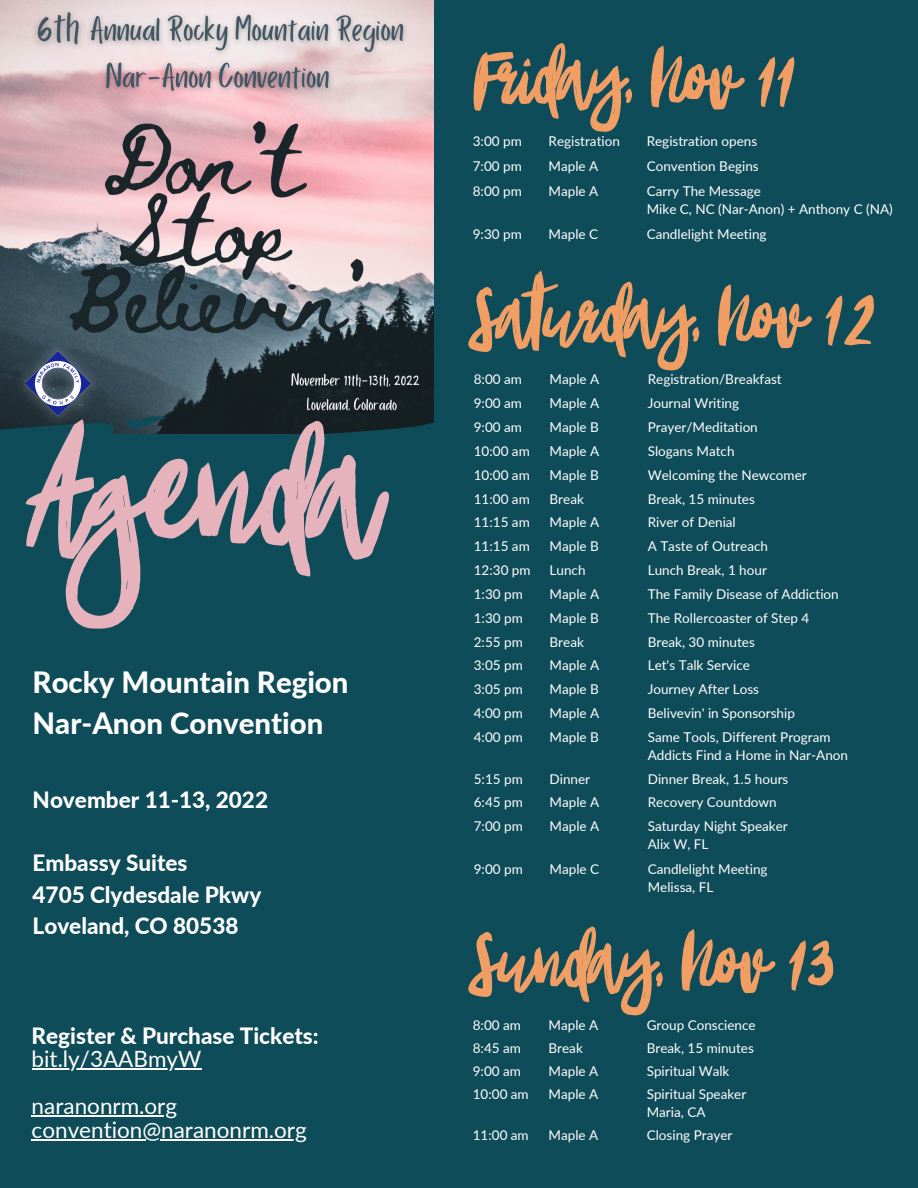
<style>
.page{position:relative;width:918px;height:1188px;background:#0f4c59}
.page>*{position:absolute;margin:0;border:0;box-sizing:border-box;transform-origin:0 0}
.t1{font:135.9px "Portobesto";color:#e6b2bb}
.t2{font:66px "Portobesto";color:#f19e64}
.t3{font:800 29.4px/40.2px "Lato";color:#fff}
.t4{font:800 22.5px/31.5px "Lato";color:#fff}
.t5{font:22.5px/47.2px "Lato";color:#fff}
.t6{font:13.5px/18px "Lato";color:#fff}
</style>
<div class="page">
<img style="left:0;top:0;width:433px;height:369px">
<svg style="left:0;top:369px;width:434px;height:65px;background:#26353a"></svg>
<svg style="left:125px;top:412px;width:48px;height:21px"></svg>
<img style="left:12px;top:336px;width:92px;height:95px">
<hr style="left:32px;top:1068px;width:169px;height:1px;background:#fff">
<hr style="left:32px;top:1116px;width:145px;height:1px;background:#fff">
<hr style="left:32px;top:1139px;width:275px;height:1px;background:#fff">
<h1 class="t1" style="left:32px;top:407px;width:348px">Agenda</h1>
<h3 class="t3" style="left:33px;top:662px;width:317px">Rocky Mountain Region<br>Nar-Anon Convention</h3>
<h3 class="t4" style="left:33px;top:784px;width:237px">November 11-13, 2022</h3>
<h3 class="t4" style="left:33px;top:847px;width:230px">Embassy Suites<br>4705 Clydesdale Pkwy<br>Loveland, CO 80538</h3>
<h3 class="t4" style="left:32px;top:1019px;width:289px">Register &amp; Purchase Tickets:</h3>
<h3 class="t5" style="left:32px;top:1035px;width:171px">bit.ly/3AABmyW naranonrm.org</h3>
<h3 class="t5" style="left:32px;top:1106px;width:277px">convention@naranonrm.org</h3>
<h2 class="t2" style="left:473px;top:36px;width:324px">Friday, Nov 11</h2>
<p class="t6" style="left:473px;top:132px;width:50px">3:00 pm</p>
<p class="t6" style="left:549px;top:132px;width:73px">Registration</p>
<p class="t6" style="left:647px;top:132px;width:112px">Registration opens</p>
<p class="t6" style="left:473px;top:157px;width:50px">7:00 pm</p>
<p class="t6" style="left:549px;top:157px;width:51px">Maple A</p>
<p class="t6" style="left:647px;top:157px;width:114px">Convention Begins</p>
<p class="t6" style="left:473px;top:182px;width:50px">8:00 pm</p>
<p class="t6" style="left:647px;top:182px;width:248px">Carry The Message<br>Mike C, NC (Nar-Anon) + Anthony C (NA)</p>
<p class="t6" style="left:549px;top:182px;width:51px">Maple A</p>
<p class="t6" style="left:473px;top:225px;width:50px">9:30 pm</p>
<p class="t6" style="left:549px;top:225px;width:51px">Maple C</p>
<p class="t6" style="left:647px;top:225px;width:121px">Candlelight Meeting</p>
<h2 class="t2" style="left:473px;top:275px;width:403px">Saturday, Nov 12</h2>
<p class="t6" style="left:474px;top:370px;width:50px">8:00 am</p>
<p class="t6" style="left:550px;top:370px;width:51px">Maple A</p>
<p class="t6" style="left:648px;top:370px;width:135px">Registration/Breakfast</p>
<p class="t6" style="left:474px;top:394px;width:50px">9:00 am</p>
<p class="t6" style="left:550px;top:394px;width:51px">Maple A</p>
<p class="t6" style="left:648px;top:394px;width:93px">Journal Writing</p>
<p class="t6" style="left:474px;top:418px;width:50px">9:00 am</p>
<p class="t6" style="left:550px;top:418px;width:51px">Maple B</p>
<p class="t6" style="left:648px;top:418px;width:112px">Prayer/Meditation</p>
<p class="t6" style="left:474px;top:442px;width:57px">10:00 am</p>
<p class="t6" style="left:550px;top:442px;width:51px">Maple A</p>
<p class="t6" style="left:648px;top:442px;width:88px">Slogans Match</p>
<p class="t6" style="left:474px;top:466px;width:57px">10:00 am</p>
<p class="t6" style="left:550px;top:466px;width:51px">Maple B</p>
<p class="t6" style="left:648px;top:466px;width:160px">Welcoming the Newcomer</p>
<p class="t6" style="left:474px;top:489px;width:57px">11:00 am</p>
<p class="t6" style="left:550px;top:489px;width:36px">Break</p>
<p class="t6" style="left:648px;top:489px;width:109px">Break, 15 minutes</p>
<p class="t6" style="left:474px;top:513px;width:57px">11:15 am</p>
<p class="t6" style="left:550px;top:513px;width:51px">Maple A</p>
<p class="t6" style="left:648px;top:513px;width:90px">River of Denial</p>
<p class="t6" style="left:474px;top:537px;width:57px">11:15 am</p>
<p class="t6" style="left:550px;top:537px;width:51px">Maple B</p>
<p class="t6" style="left:648px;top:537px;width:122px">A Taste of Outreach</p>
<p class="t6" style="left:474px;top:561px;width:58px">12:30 pm</p>
<p class="t6" style="left:550px;top:561px;width:37px">Lunch</p>
<p class="t6" style="left:648px;top:561px;width:121px">Lunch Break, 1 hour</p>
<p class="t6" style="left:474px;top:585px;width:50px">1:30 pm</p>
<p class="t6" style="left:550px;top:585px;width:51px">Maple A</p>
<p class="t6" style="left:648px;top:585px;width:193px">The Family Disease of Addiction</p>
<p class="t6" style="left:474px;top:608px;width:50px">1:30 pm</p>
<p class="t6" style="left:550px;top:608px;width:51px">Maple B</p>
<p class="t6" style="left:648px;top:608px;width:163px">The Rollercoaster of Step 4</p>
<p class="t6" style="left:474px;top:632px;width:50px">2:55 pm</p>
<p class="t6" style="left:550px;top:632px;width:36px">Break</p>
<p class="t6" style="left:648px;top:632px;width:109px">Break, 30 minutes</p>
<p class="t6" style="left:474px;top:656px;width:50px">3:05 pm</p>
<p class="t6" style="left:550px;top:656px;width:51px">Maple A</p>
<p class="t6" style="left:648px;top:656px;width:104px">Let's Talk Service</p>
<p class="t6" style="left:474px;top:680px;width:50px">3:05 pm</p>
<p class="t6" style="left:550px;top:680px;width:51px">Maple B</p>
<p class="t6" style="left:648px;top:680px;width:113px">Journey After Loss</p>
<p class="t6" style="left:474px;top:704px;width:50px">4:00 pm</p>
<p class="t6" style="left:550px;top:704px;width:51px">Maple A</p>
<p class="t6" style="left:648px;top:704px;width:149px">Belivevin' in Sponsorship</p>
<p class="t6" style="left:474px;top:728px;width:50px">4:00 pm</p>
<p class="t6" style="left:648px;top:728px;width:202px">Same Tools, Different Program<br>Addicts Find a Home in Nar-Anon</p>
<p class="t6" style="left:550px;top:728px;width:51px">Maple B</p>
<p class="t6" style="left:474px;top:769px;width:50px">5:15 pm</p>
<p class="t6" style="left:550px;top:769px;width:42px">Dinner</p>
<p class="t6" style="left:648px;top:769px;width:142px">Dinner Break, 1.5 hours</p>
<p class="t6" style="left:474px;top:793px;width:50px">6:45 pm</p>
<p class="t6" style="left:550px;top:793px;width:51px">Maple A</p>
<p class="t6" style="left:648px;top:793px;width:131px">Recovery Countdown</p>
<p class="t6" style="left:474px;top:817px;width:50px">7:00 pm</p>
<p class="t6" style="left:648px;top:817px;width:142px">Saturday Night Speaker<br>Alix W, FL</p>
<p class="t6" style="left:550px;top:817px;width:51px">Maple A</p>
<p class="t6" style="left:474px;top:859px;width:50px">9:00 pm</p>
<p class="t6" style="left:648px;top:859px;width:121px">Candlelight Meeting<br>Melissa, FL</p>
<p class="t6" style="left:550px;top:859px;width:51px">Maple C</p>
<h2 class="t2" style="left:473px;top:920px;width:363px">Sunday, Nov 13</h2>
<p class="t6" style="left:473px;top:1016px;width:50px">8:00 am</p>
<p class="t6" style="left:549px;top:1016px;width:51px">Maple A</p>
<p class="t6" style="left:647px;top:1016px;width:110px">Group Conscience</p>
<p class="t6" style="left:473px;top:1039px;width:50px">8:45 am</p>
<p class="t6" style="left:549px;top:1039px;width:36px">Break</p>
<p class="t6" style="left:647px;top:1039px;width:109px">Break, 15 minutes</p>
<p class="t6" style="left:473px;top:1062px;width:50px">9:00 am</p>
<p class="t6" style="left:549px;top:1062px;width:51px">Maple A</p>
<p class="t6" style="left:647px;top:1062px;width:84px">Spiritual Walk</p>
<p class="t6" style="left:473px;top:1085px;width:57px">10:00 am</p>
<p class="t6" style="left:647px;top:1085px;width:101px">Spiritual Speaker<br>Maria, CA</p>
<p class="t6" style="left:549px;top:1085px;width:51px">Maple A</p>
<p class="t6" style="left:473px;top:1126px;width:57px">11:00 am</p>
<p class="t6" style="left:549px;top:1126px;width:51px">Maple A</p>
<p class="t6" style="left:647px;top:1126px;width:87px">Closing Prayer</p>
</div>
